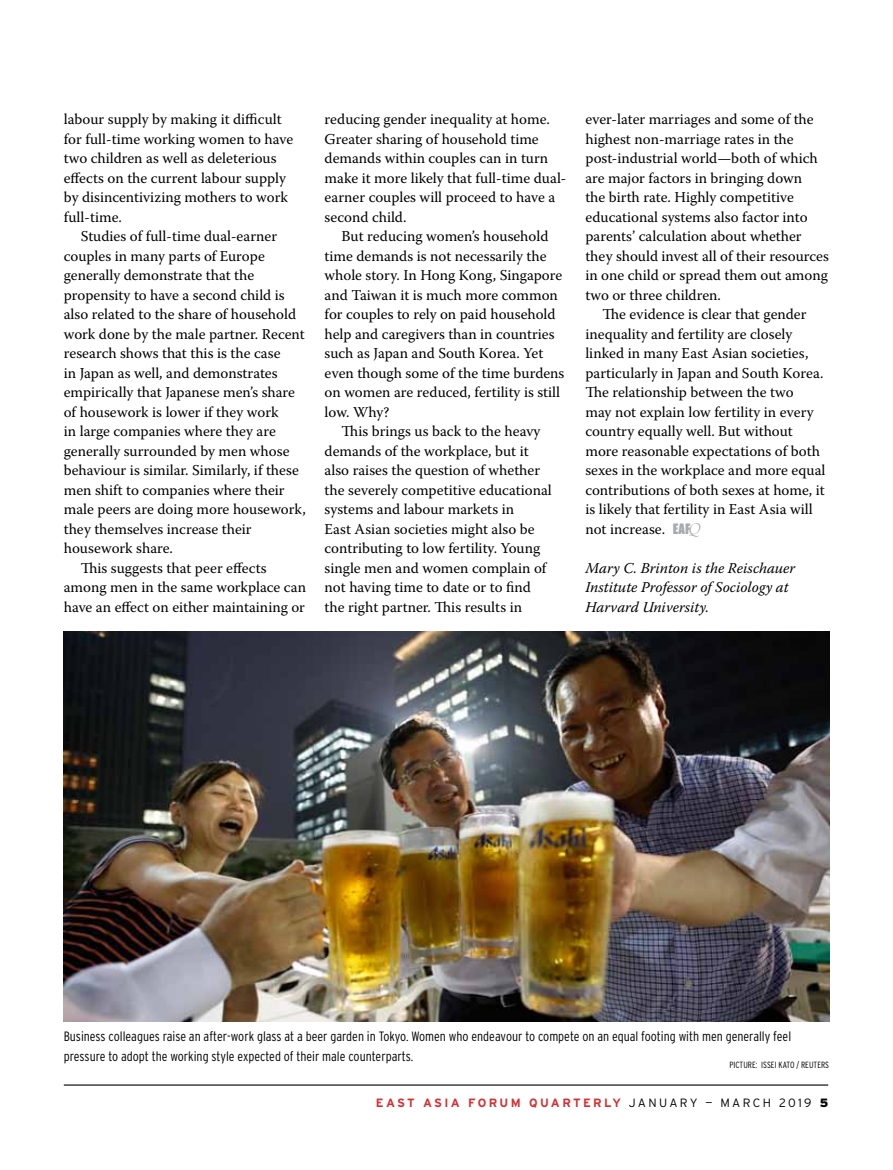
<style>
.page{position:relative;width:893px;height:1170px;background:#fff}
.page>*{position:absolute;margin:0;border:0;box-sizing:border-box;transform-origin:0 0}
.t1{font:15px/19.5px "Warnock Pro";color:#000}
.t2{font:italic 15px/19.5px "Warnock Pro";color:#000}
.t3{font:15px "Interstate Ultra Black Comp";color:#a7a9ac}
.t4{font:300 condensed 13.5px/19.5px "Interstate";color:#000}
.t5{font:700 12px "Interstate";letter-spacing:.2em;color:#d53032}
.t6{font:300 condensed 9px "Interstate";color:#000}
.s1{font-family:"Bernhard Mod SBOP";font-style:italic;font-size:16.5px}
.s2{font-weight:300;color:#000}
.s3{font-weight:900;color:#000}
</style>
<div class="page">
<hr style="left:64px;top:1084px;width:764px;height:1px;background:#000">
<img style="left:64px;top:631px;width:765px;height:390px">
<p class="t1" style="left:64px;top:109px;width:231px">labour supply by making it difficult for full-time working women to have two children as well as deleterious effects on the current labour supply by disincentivizing mothers to work full-time.</p>
<p class="t1" style="left:81px;top:226px;width:198px">Studies of full-time dual-earner</p>
<p class="t1" style="left:64px;top:246px;width:203px">couples in many parts of Europe</p>
<p class="t1" style="left:64px;top:265px;width:192px">generally demonstrate that the</p>
<p class="t1" style="left:64px;top:285px;width:222px">propensity to have a second child is</p>
<p class="t1" style="left:64px;top:304px;width:234px">also related to the share of household</p>
<p class="t1" style="left:64px;top:324px;width:242px">work done by the male partner. Recent</p>
<p class="t1" style="left:64px;top:343px;width:218px">research shows that this is the case</p>
<p class="t1" style="left:64px;top:363px;width:215px">in Japan as well, and demonstrates</p>
<p class="t1" style="left:64px;top:382px;width:233px">empirically that Japanese men’s share</p>
<p class="t1" style="left:64px;top:402px;width:216px">of housework is lower if they work</p>
<p class="t1" style="left:64px;top:421px;width:214px">in large companies where they are</p>
<p class="t1" style="left:64px;top:441px;width:227px">generally surrounded by men whose</p>
<p class="t1" style="left:64px;top:460px;width:237px">behaviour is similar. Similarly, if these</p>
<p class="t1" style="left:64px;top:480px;width:222px">men shift to companies where their</p>
<p class="t1" style="left:64px;top:499px;width:244px">male peers are doing more housework,</p>
<p class="t1" style="left:64px;top:519px;width:189px">they themselves increase their</p>
<p class="t1" style="left:64px;top:538px;width:111px">housework share.</p>
<p class="t1" style="left:81px;top:558px;width:187px">This suggests that peer effects</p>
<p class="t1" style="left:64px;top:577px;width:244px">among men in the same workplace can</p>
<p class="t1" style="left:64px;top:597px;width:243px">have an effect on either maintaining or</p>
<p class="t1" style="left:325px;top:109px;width:243px">reducing gender inequality at home.<br>Greater sharing of household time demands within couples can in turn make it more likely that full-time dual&shy;earner couples will proceed to have a second child.</p>
<p class="t1" style="left:342px;top:226px;width:208px">But reducing women’s household</p>
<p class="t1" style="left:325px;top:246px;width:223px">time demands is not necessarily the</p>
<p class="t1" style="left:325px;top:265px;width:239px">whole story. In Hong Kong, Singapore</p>
<p class="t1" style="left:325px;top:285px;width:235px">and Taiwan it is much more common</p>
<p class="t1" style="left:325px;top:304px;width:232px">for couples to rely on paid household</p>
<p class="t1" style="left:325px;top:324px;width:232px">help and caregivers than in countries</p>
<p class="t1" style="left:325px;top:343px;width:220px">such as Japan and South Korea. Yet</p>
<p class="t1" style="left:325px;top:363px;width:241px">even though some of the time burdens</p>
<p class="t1" style="left:325px;top:382px;width:237px">on women are reduced, fertility is still</p>
<p class="t1" style="left:325px;top:402px;width:66px">low. Why?</p>
<p class="t1" style="left:342px;top:421px;width:201px">This brings us back to the heavy</p>
<p class="t1" style="left:325px;top:441px;width:206px">demands of the workplace, but it</p>
<p class="t1" style="left:325px;top:460px;width:217px">also raises the question of whether</p>
<p class="t1" style="left:325px;top:480px;width:229px">the severely competitive educational</p>
<p class="t1" style="left:325px;top:499px;width:191px">systems and labour markets in</p>
<p class="t1" style="left:325px;top:519px;width:212px">East Asian societies might also be</p>
<p class="t1" style="left:325px;top:538px;width:217px">contributing to low fertility. Young</p>
<p class="t1" style="left:325px;top:558px;width:224px">single men and women complain of</p>
<p class="t1" style="left:325px;top:577px;width:208px">not having time to date or to find</p>
<p class="t1" style="left:325px;top:597px;width:199px">the right partner. This results in</p>
<p class="t1" style="left:585px;top:109px;width:245px">ever-later marriages and some of the highest non-marriage rates in the post-industrial world—both of which are major factors in bringing down<br>the birth rate. Highly competitive educational systems also factor into parents’ calculation about whether they should invest all of their resources in one child or spread them out among two or three children.</p>
<p class="t1" style="left:585px;top:304px;width:242px;text-indent:17px">The evidence is clear that gender inequality and fertility are closely linked in many East Asian societies, particularly in Japan and South Korea.<br>The relationship between the two<br>may not explain low fertility in every country equally well. But without more reasonable expectations of both sexes in the workplace and more equal contributions of both sexes at home, it is likely that fertility in East Asia will not increase.</p>
<p class="t2" style="left:585px;top:558px;width:211px">Mary C. Brinton is the Reischauer<br>Institute Professor of Sociology at<br>Harvard University.</p>
<p class="t3" style="left:673px;top:519px;width:29px">EAF<span class="s1">Q</span></p>
<p class="t4" style="left:64px;top:1026px;width:729px">Business colleagues raise an after-work glass at a beer garden in Tokyo. Women who endeavour to compete on an equal footing with men generally feel pressure to adopt the working style expected of their male counterparts.</p>
<p class="t6" style="left:730px;top:1059px;width:5px">picture</p>
<p class="t6" style="left:756px;top:1059px;width:51px">: ISSEI KATO / reuters</p>
<p class="t5" style="left:376px;top:1095px;width:454px">EAST ASIA FORUM QUARTERLY <span class="s2">JANUARY — MARCH 2019</span> <span class="s3">5</span></p>
</div>
